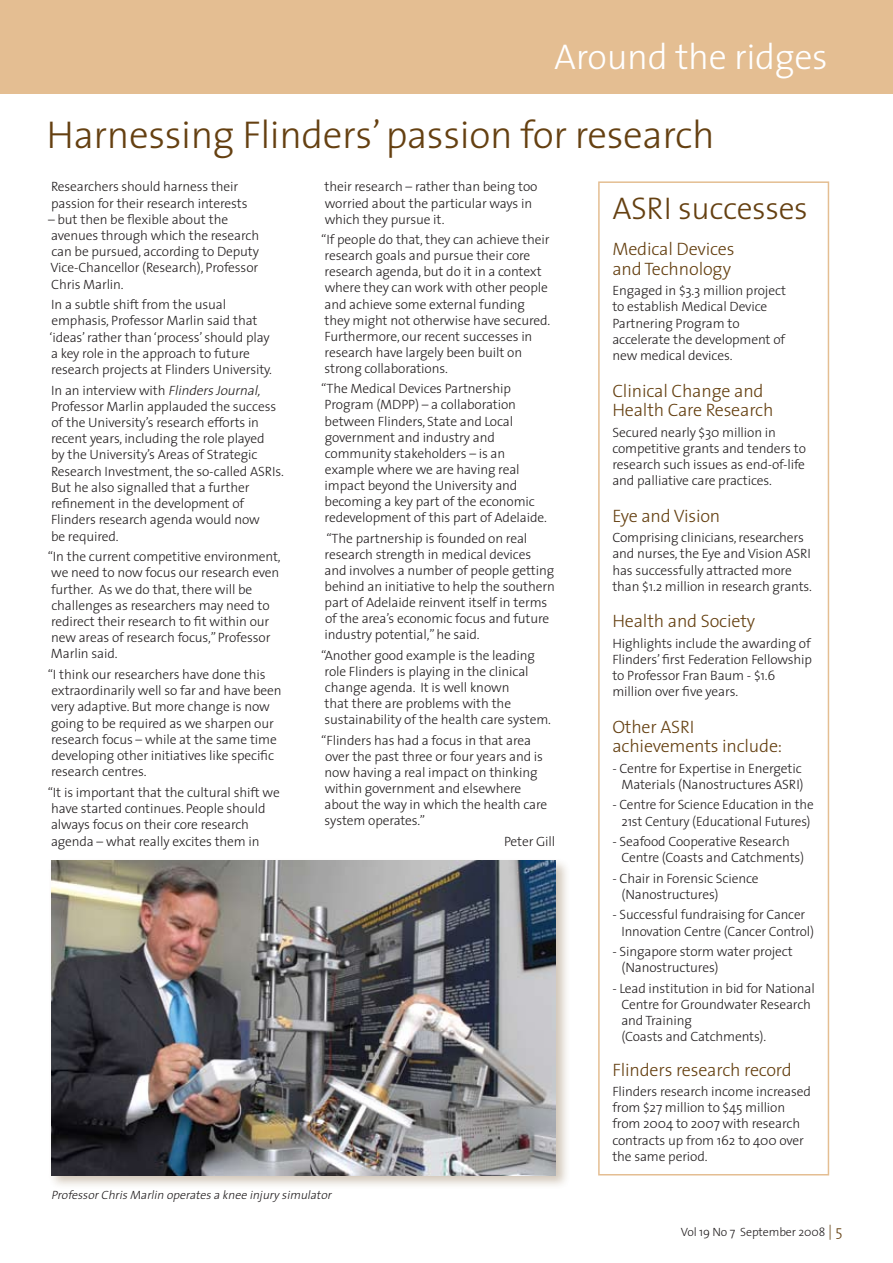
<style>
.page{position:relative;width:893px;height:1263px;background:#fff}
.page>*{position:absolute;margin:0;border:0;box-sizing:border-box;transform-origin:0 0}
.t1{font:300 39px "The Sans";letter-spacing:-.01em;color:#654011}
.t2{font:300 36px "The Sans";letter-spacing:-.01em;color:#fff}
.t3{font:300 31.5px "The Sans";letter-spacing:-.01em;color:#654011}
.t4{font:300 18px/19.5px "The Sans";letter-spacing:-.01em;color:#654011}
.t5{font:300 13.5px/16.2px "The Sans";letter-spacing:-.01em;color:#231f20}
.t6{font:italic 300 12px "The Sans";color:#231f20}
.t7{font:300 12px "The Sans";letter-spacing:-.01em;color:#231f20}
.s1{font-style:italic}
.s2{font-size:15px;color:#654011}
</style>
<div class="page">
<div style="left:0;top:0;width:893px;height:94px;background:#e4be92"></div>
<div style="left:598px;top:181px;width:231px;height:994px;border:2px solid #e4be92"></div>
<div style="left:48px;top:857px;width:523px;height:332px;background:#654011;opacity:.3"></div>
<img style="left:51px;top:860px;width:505px;height:315px">
<h2 class="t2" style="left:554px;top:27px;width:275px">Around the ridges</h2>
<h1 class="t1" style="left:47px;top:102px;width:670px">Harnessing Flinders’ passion for research</h1>
<p class="t5" style="left:51px;top:178px;width:198px">Researchers should harness their passion for their research interests</p>
<p class="t5" style="left:48px;top:211px;width:213px">– but then be flexible about the avenues through which the research can be pursued, according to Deputy<br>Vice-Chancellor (Research), Professor<br>Chris Marlin.</p>
<p class="t5" style="left:49px;top:296px;width:224px">In a subtle shift from the usual emphasis, Professor Marlin said that ‘ideas’ rather than ‘process’ should play a key role in the approach to future research projects at Flinders University.</p>
<p class="t5" style="left:51px;top:381px;width:234px">I n a n i nte rvi ew w it h <span class="s1">FlindersJournal, </span>Professor Marlin applauded the success of the University’s research efforts in recent years, including the role played<br>by the University’s Areas of Strategic Research Investment, the so-called ASRIs.<br>But he also signalled that a further refinement in the development of Flinders research agenda would now<br>be required.</p>
<p class="t5" style="left:48px;top:548px;width:235px">“In the current competitive environment, we need to now focus our research even further. As we do that, there will be challenges as researchers may need to redirect their research to fit within our new areas of research focus,” Professor Marlin said.</p>
<p class="t5" style="left:48px;top:666px;width:236px">“I think our researchers have done this extraordinarily well so far and have been very adaptive. But more change is now going to be required as we sharpen our research focus – while at the same time developing other initiatives like specific research centres.</p>
<p class="t5" style="left:48px;top:784px;width:234px">“It is important that the cultural shift we have started continues. People should always focus on their core research agenda – what really excites them in</p>
<p class="t5" style="left:325px;top:178px;width:214px">their research – rather than being too worried about the particular ways in which they pursue it.</p>
<p class="t5" style="left:321px;top:231px;width:231px">“If people do that, they can achieve their research goals and pursue their core research agenda, but do it in a context where they can work with other people and achieve some external funding they might not otherwise have secured.<br>Furthermore, our recent successes in research have largely been built on strong collaborations.</p>
<p class="t5" style="left:321px;top:380px;width:227px">“The Medical Devices Partnership Program (MDPP) – a collaboration between Flinders, State and Local government and industry and community stakeholders – is an example where we are having real impact beyond the University and becoming a key part of the economic redevelopment of this part of Adelaide.</p>
<p class="t5" style="left:325px;top:530px;width:232px">“The partnership is founded on real research strength in medical devices and involves a number of people getting behind an initiative to help the southern part of Adelaide reinvent itself in terms of the area’s economic focus and future industry potential,” he said.</p>
<p class="t5" style="left:321px;top:647px;width:231px">“Another good example is the leading role Flinders is playing in the clinical change agenda. It is well known<br>that there are problems with the sustainability of the health care system.</p>
<p class="t5" style="left:321px;top:732px;width:228px">“Flinders has had a focus in that area over the past three or four years and is now having a real impact on thinking within government and elsewhere about the way in which the health care system operates.”</p>
<p class="t5" style="left:504px;top:832px;width:53px">Peter Gill</p>
<p class="t6" style="left:51px;top:1185px;width:285px">ProfessorChrisMarlin operatesakneeinj ury simulator</p>
<h3 class="t3" style="left:612px;top:182px;width:197px">ASRI successes</h3>
<h3 class="t4" style="left:612px;top:239px;width:124px">Medical Devices and Technology</h3>
<p class="t5" style="left:612px;top:282px;width:175px">Engaged in $3.3 million project to establish Medical Device<br>Partnering Program to accelerate the development of new medical devices.</p>
<h3 class="t4" style="left:612px;top:380px;width:163px">Clinical Change and<br>Health Care Research</h3>
<p class="t5" style="left:612px;top:423px;width:195px">Secured nearly $30 million in competitive grants and tenders to research such issues as end-of-life and palliative care practices.</p>
<h3 class="t4" style="left:612px;top:505px;width:109px">Eye and Vision</h3>
<p class="t5" style="left:612px;top:529px;width:201px">Comprising clinicians, researchers and nurses, the Eye and Vision ASRI has successfully attracted more than $1.2 million in research grants.</p>
<h3 class="t4" style="left:612px;top:611px;width:144px">Health and Society</h3>
<p class="t5" style="left:612px;top:635px;width:201px">Highlights include the awarding of<br>Flinders’ first Federation Fellowship to Professor Fran Baum - $1.6 million over five years.</p>
<h3 class="t4" style="left:612px;top:716px;width:171px">Other ASRI achievements include:</h3>
<p class="t5" style="left:612px;top:760px;width:193px;text-align:right">- Centre for Expertise in Energetic<br>Materials (Nanostructures ASRI)</p>
<p class="t5" style="left:612px;top:796px;width:203px;text-align:center">- Centre for Science Education in the<br>21st Century (Educational Futures)</p>
<p class="t5" style="left:621px;top:833px;width:184px;text-indent:-9px">- Seafood Cooperative Research<br>Centre (Coasts and Catchments)</p>
<p class="t5" style="left:621px;top:870px;width:139px;text-indent:-9px">- Chair in Forensic Science (Nanostructures)</p>
<p class="t5" style="left:621px;top:906px;width:194px;text-indent:-9px">- Successful fundraising for Cancer<br>Innovation Centre (Cancer Control)</p>
<p class="t5" style="left:621px;top:943px;width:173px;text-indent:-9px">- Singapore storm water project (Nanostructures)</p>
<p class="t5" style="left:621px;top:979px;width:195px;text-indent:-9px">- Lead institution in bid for National<br>Centre for Groundwater Research and Training<br>(Coasts and Catchments).</p>
<h3 class="t4" style="left:612px;top:1059px;width:181px">Flinders research record</h3>
<p class="t5" style="left:612px;top:1083px;width:200px">Flinders research income increased from $27 million to $45 million from 2004 to 2007 with research contracts up from 162 to 400 over the same period.</p>
<p class="t7" style="left:681px;top:1222px;width:163px">Vol 19 No 7 September 2008 <span class="s2">| 5</span></p>
</div>
